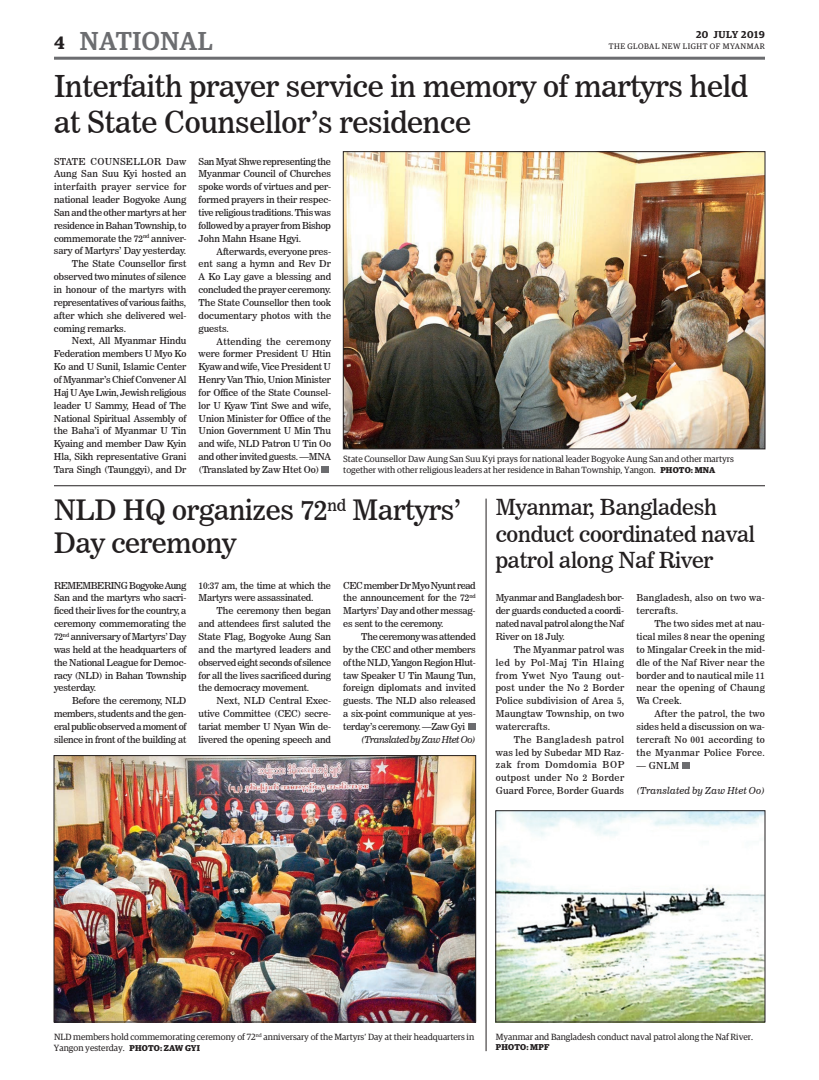
<style>
.page{position:relative;width:819px;height:1080px;background:#fff}
.page>*{position:absolute;margin:0;border:0;box-sizing:border-box;transform-origin:0 0}
.t1{font:30px/36px "News 706 BT Roman C";letter-spacing:-.01em;color:#231f20}
.t2{font:28px/33.6px "News 706 BT Roman C";letter-spacing:-.01em;color:#231f20}
.t3{font:500 26px "Guardian Egyp";letter-spacing:.02em;color:#6c6d70}
.t4{font:22px/26.4px "News 706 BT Roman C";letter-spacing:-.01em;color:#231f20}
.t5{font:600 18px "Guardian Egyp";color:#231f20}
.t6{font:600 10px "Guardian Egyp";letter-spacing:.06em;color:#231f20}
.t7{font:9.5px/12.9px "News 706 BT Roman C";letter-spacing:-.01em;color:#231f20;text-align:justify}
.t8{font:9.5px "News 706 BT Roman C";letter-spacing:.025em;color:#231f20}
.t9{font:9.5px/12.9px "News 706 BT Roman C";letter-spacing:.02em;color:#231f20}
.t10{font:9.5px "News 706 BT Roman C";letter-spacing:-.03em;color:#231f20}
.t11{font:9.5px "News 706 BT Italic C";letter-spacing:-.035em;color:#231f20}
.t12{font:9.5px "News 706 BT Italic C";letter-spacing:.02em;color:#231f20}
.t13{font:9.5px "News 706 BT Roman C";letter-spacing:.015em;color:#231f20}
.t14{font:9px/10.8px "Guardian Egyp";color:#231f20}
.t15{font:700 8.5px "Guardian Egyp";letter-spacing:.02em;color:#231f20}
.t16{font:8px "Guardian Egyp";letter-spacing:.06em;color:#231f20}
.s1{font-weight:700;font-size:8.5px}
</style>
<div class="page">
<hr style="left:54px;top:57px;width:711px;height:3px;background:#6c6d70">
<div style="left:321px;top:467px;width:8px;height:6px;background:#6c6d70"></div>
<img style="left:345px;top:154px;width:418px;height:293px">
<div style="left:343px;top:152px;width:422px;height:297px;border:1px solid #231f20"></div>
<hr style="left:54px;top:485px;width:711px;height:1px;background:#231f20">
<div style="left:468px;top:724px;width:8px;height:6px;background:#6c6d70"></div>
<img style="left:56px;top:757px;width:418px;height:263px">
<div style="left:54px;top:755px;width:422px;height:267px;border:1px solid #231f20"></div>
<div style="left:682px;top:762px;width:8px;height:6px;background:#6c6d70"></div>
<img style="left:498px;top:813px;width:265px;height:207px">
<hr style="left:486px;top:499px;width:1px;height:552px;background:#231f20">
<h3 class="t5" style="left:54px;top:29px;width:12px">4</h3>
<p class="t6" style="left:696px;top:27px;width:70px">20 JULY 2019</p>
<h3 class="t3" style="left:80px;top:23px;width:134px">NATIONAL</h3>
<p class="t16" style="left:609px;top:41px;width:158px">THE GLOBAL NEW LIGHT OF MYANMAR</p>
<h1 class="t1" style="left:54px;top:68px;width:696px">Interfaith prayer service in memory of martyrs held at State Counsellor’s residence</h1>
<p class="t8" style="left:54px;top:155px;width:134px">STATE COUNSELLOR Daw</p>
<p class="t13" style="left:54px;top:168px;width:134px">Aung San Suu Kyi hosted an</p>
<p class="t8" style="left:54px;top:181px;width:134px">interfaith prayer service for</p>
<p class="t7" style="left:54px;top:193px;width:134px">national leader Bogyoke Aung</p>
<p class="t7" style="left:54px;top:206px;width:134px">San and the other martyrs at her</p>
<p class="t7" style="left:54px;top:219px;width:134px">residence in Bahan Township, to</p>
<p class="t7" style="left:54px;top:232px;width:134px">commemorate the 72<sup>nd</sup> anniver-</p>
<p class="t7" style="left:54px;top:245px;width:134px">sary of Martyrs’ Day yesterday.</p>
<p class="t7" style="left:72px;top:257px;width:116px">The State Counsellor first</p>
<p class="t7" style="left:54px;top:270px;width:134px">observed two minutes of silence</p>
<p class="t7" style="left:54px;top:283px;width:134px">in honour of the martyrs with</p>
<p class="t7" style="left:54px;top:296px;width:134px">representatives of various faiths,</p>
<p class="t7" style="left:54px;top:309px;width:134px">after which she delivered wel-</p>
<p class="t7" style="left:54px;top:322px;width:74px">coming remarks.</p>
<p class="t7" style="left:72px;top:335px;width:116px">Next, All Myanmar Hindu</p>
<p class="t7" style="left:54px;top:347px;width:134px">Federation members U Myo Ko</p>
<p class="t7" style="left:54px;top:360px;width:134px">Ko and U Sunil, Islamic Center</p>
<p class="t7" style="left:54px;top:373px;width:134px">of Myanmar’s Chief Convener Al</p>
<p class="t10" style="left:54px;top:387px;width:134px">Haj U Aye Lwin, Jewish religious</p>
<p class="t7" style="left:54px;top:399px;width:134px">leader U Sammy, Head of The</p>
<p class="t7" style="left:54px;top:412px;width:134px">National Spiritual Assembly of</p>
<p class="t7" style="left:54px;top:425px;width:134px">the Baha’i of Myanmar U Tin</p>
<p class="t7" style="left:54px;top:437px;width:134px">Kyaing and member Daw Kyin</p>
<p class="t7" style="left:54px;top:450px;width:134px">Hla, Sikh representative Grani</p>
<p class="t7" style="left:54px;top:463px;width:134px">Tara Singh (Taunggyi), and Dr</p>
<p class="t7" style="left:199px;top:155px;width:134px">San Myat Shwe representing the Myanmar Council of Churches spoke words of virtues and per&shy;formed prayers in their respec&shy;tive religious traditions. This was followed by a prayer from Bishop John Mahn Hsane Hgyi.</p>
<p class="t7" style="left:199px;top:245px;width:134px;text-indent:18px">Afterwards, everyone pres&shy;ent sang a hymn and Rev Dr A Ko Lay gave a blessing and concluded the prayer ceremony.<br>The State Counsellor then took documentary photos with the guests.</p>
<p class="t7" style="left:199px;top:335px;width:134px;text-indent:18px">Attending the ceremony were former President U Htin Kyaw and wife, Vice President U Henry Van Thio, Union Minister for Office of the State Counsel&shy;lor U Kyaw Tint Swe and wife, Union Minister for Office of the Union Government U Min Thu and wife, NLD Patron U Tin Oo and other invited guests. —MNA (Translated by Zaw Htet Oo)</p>
<p class="t14" style="left:343px;top:453px;width:392px">State Counsellor Daw Aung San Suu Kyi prays for national leader Bogyoke Aung San and other martyrs together with other religious leaders at her residence in Bahan Township, Yangon. <span class="s1">PHOTO: MNA</span></p>
<h2 class="t2" style="left:54px;top:493px;width:408px">NLD HQ organizes 72<sup>nd</sup> Martyrs’<br>Day ceremony</h2>
<p class="t7" style="left:54px;top:579px;width:134px">REMEMBERING Bogyoke Aung San and the martyrs who sacri&shy;ficed their lives for the country, a ceremony commemorating the 72<sup>nd</sup> anniversary of Martyrs’ Day was held at the headquarters of the National League for Democ&shy;racy (NLD) in Bahan Township yesterday.</p>
<p class="t7" style="left:54px;top:694px;width:134px;text-indent:18px">Before the ceremony, NLD members, students and the gen&shy;eral public observed a moment of silence in front of the building at</p>
<p class="t7" style="left:199px;top:579px;width:134px">10:37 am, the time at which the<br>Martyrs were assassinated.</p>
<p class="t7" style="left:199px;top:604px;width:134px;text-indent:18px">The ceremony then began and attendees first saluted the State Flag, Bogyoke Aung San and the martyred leaders and observed eight seconds of silence for all the lives sacrificed during the democracy movement.</p>
<p class="t7" style="left:199px;top:694px;width:134px;text-indent:18px">Next, NLD Central Exec&shy;utive Committee (CEC) secre&shy;tariat member U Nyan Win de&shy;livered the opening speech and</p>
<p class="t7" style="left:343px;top:579px;width:134px">CEC member Dr Myo Nyunt read the announcement for the 72<sup>nd </sup>Martyrs’ Day and other messag&shy;es sent to the ceremony.</p>
<p class="t7" style="left:343px;top:630px;width:134px;text-indent:18px">The ceremony was attended by the CEC and other members of the NLD, Yangon Region Hlut&shy;taw Speaker U Tin Maung Tun, foreign diplomats and invited guests. The NLD also released a six-point communique at yes&shy;terday’s ceremony. —Zaw Gyi</p>
<p class="t11" style="left:361px;top:734px;width:116px">(Translated by Zaw Htet Oo)</p>
<h3 class="t4" style="left:496px;top:494px;width:261px">Myanmar, Bangladesh conduct coordinated naval patrol along Naf River</h3>
<p class="t7" style="left:496px;top:592px;width:130px">Myanmar and Bangladesh bor&shy;der guards conducted a coordi&shy;nated naval patrol along the Naf River on 18 July.</p>
<p class="t7" style="left:496px;top:643px;width:130px;text-indent:18px">The Myanmar patrol was led by Pol-Maj Tin Hlaing from Ywet Nyo Taung out&shy;post under the No 2 Border Police subdivision of Area 5, Maungtaw Township, on two watercrafts.</p>
<p class="t7" style="left:496px;top:733px;width:130px;text-indent:18px">The Bangladesh patrol was led by Subedar MD Raz&shy;zak from Domdomia BOP outpost under No 2 Border Guard Force, Border Guards</p>
<p class="t9" style="left:636px;top:592px;width:130px">Bangladesh, also on two wa&shy;tercrafts.</p>
<p class="t7" style="left:636px;top:617px;width:130px;text-indent:18px">The two sides met at nau&shy;tical miles 8 near the opening to Mingalar Creek in the mid&shy;dle of the Naf River near the border and to nautical mile 11 near the opening of Chaung Wa Creek.</p>
<p class="t7" style="left:636px;top:707px;width:130px;text-indent:18px">After the patrol, the two sides held a discussion on wa&shy;tercraft No 001 according to the Myanmar Police Force.</p>
<p class="t7" style="left:636px;top:759px;width:44px">— GNLM</p>
<p class="t12" style="left:636px;top:785px;width:130px">(Translated by Zaw Htet Oo)</p>
<p class="t14" style="left:54px;top:1031px;width:422px">NLD members hold commemorating ceremony of 72<sup>nd</sup> anniversary of the Martyrs’ Day at their headquarters in<br>Yangon yesterday. <span class="s1">PHOTO: ZAW GYI</span></p>
<p class="t14" style="left:496px;top:1031px;width:259px">Myanmar and Bangladesh conduct naval patrol along the Naf River.</p>
<p class="t15" style="left:496px;top:1041px;width:55px">PHOTO: MPF</p>
</div>
